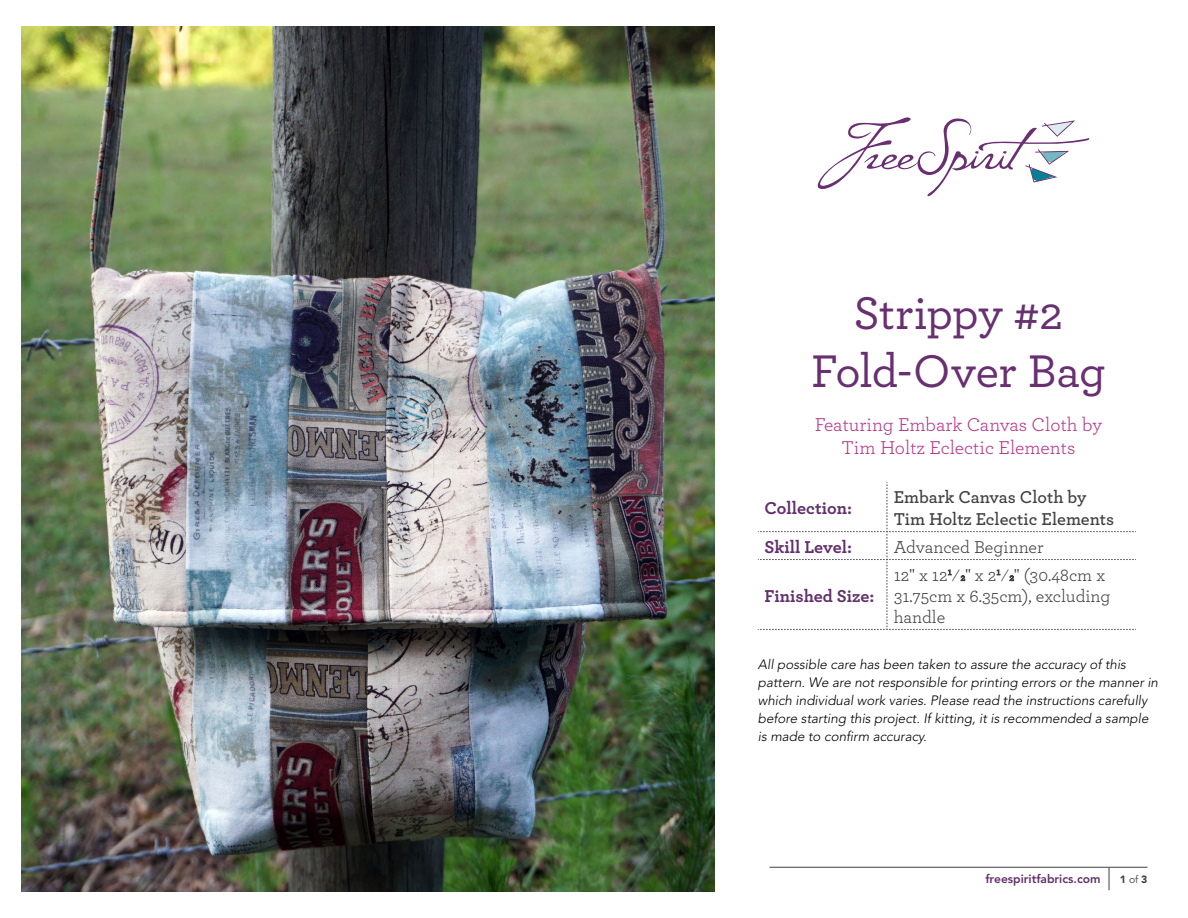
<style>
.page{position:relative;width:1188px;height:918px;background:#fff}
.page>*{position:absolute;margin:0;border:0;box-sizing:border-box;transform-origin:0 0}
.Pattern_Name{font:500 48px/57.6px "Archer";letter-spacing:-.015em;color:#682f71;text-align:center}
.Featuring_Hot_pink_c{font:19.5px/23.4px "Archer";color:#b5368a;text-align:center}
.CHART_body{font:18px/21px "Archer";color:#414042}
.CHART_body-2{font:600 18px/21.6px "Archer";color:#414042}
.CHART_headers{font:700 18px "Archer";color:#632f6c}
.Legal_copy{font:italic 300 13.5px/18px "Avenir LT Std";color:#000}
.t1{font:800 12px "Avenir LT Std";color:#632f6c}
.t2{font:900 10.5px "Avenir LT Std";color:#414042}
.s1{font-size:9.9px}
.s2{font-weight:400}
</style>
<div class="page">
<svg style="left:817px;top:117px;width:273px;height:80px"></svg>
<svg style="left:1109px;top:868px;width:1px;height:22px"></svg>
<hr style="left:770px;top:867px;width:378px;height:1px;background:#414042">
<img style="left:22px;top:27px;width:693px;height:864px">
<svg style="left:758px;top:482px;width:378px;height:148px"></svg>
<p class="Pattern_Name" style="left:811px;top:282px;width:296px">Strippy #2<br>Fold-Over Bag</p>
<p class="Featuring_Hot_pink_c" style="left:815px;top:412px;width:289px">Featuring Embark Canvas Cloth by<br>Tim Holtz Eclectic Elements</p>
<p class="CHART_headers" style="left:765px;top:494px;width:89px">Collection:</p>
<p class="CHART_body-2" style="left:894px;top:485px;width:222px">Embark Canvas Cloth by<br>Tim Holtz Eclectic Elements</p>
<p class="CHART_headers" style="left:765px;top:533px;width:89px">Skill Level:</p>
<p class="CHART_body" style="left:894px;top:535px;width:151px">Advanced Beginner</p>
<p class="CHART_headers" style="left:765px;top:581px;width:111px">Finished Size:</p>
<p class="CHART_body" style="left:894px;top:563px;width:218px">12" x 12<sup>1</sup>⁄<span class="s1">2</span>" x 2<sup>1</sup>⁄<span class="s1">2</span>" (30.48cm x<br>31.75cm x 6.35cm), excluding handle</p>
<p class="Legal_copy" style="left:758px;top:655px;width:402px">All possible care has been taken to assure the accuracy of this pattern. We are not responsible for printing errors or the manner in which individual work varies. Please read the instructions carefully before starting this project. If kitting, it is recommended a sample is made to confirm accuracy.</p>
<p class="t1" style="left:985px;top:872px;width:117px">freespiritfabrics.com</p>
<p class="t2" style="left:1120px;top:873px;width:29px">1 <span class="s2">of</span> 3</p>
</div>
